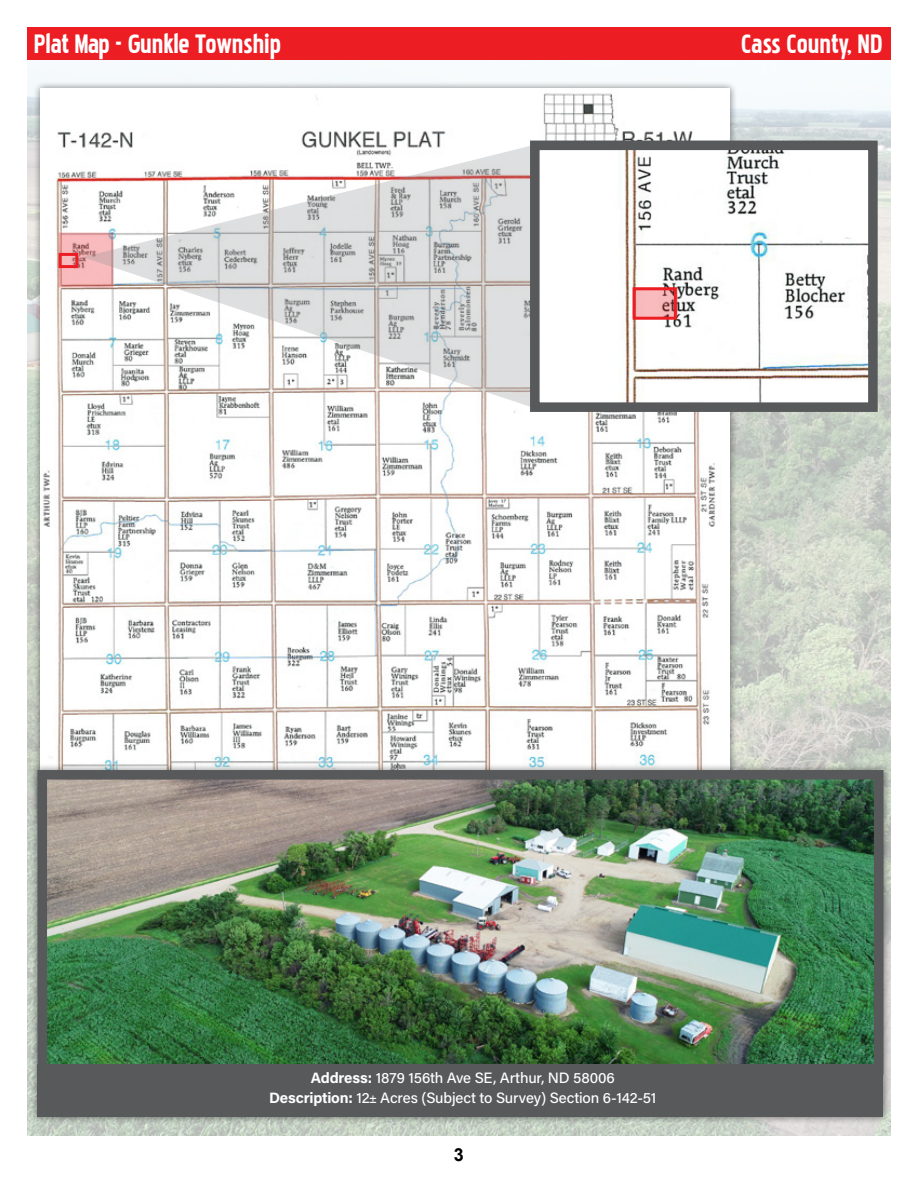
<style>
.page{position:relative;width:918px;height:1188px;background:#fff}
.page>*{position:absolute;margin:0;border:0;box-sizing:border-box;transform-origin:0 0}
.t1{font:33px "Pakenham";color:#fff}
.t2{font:700 18px "Arial";color:#000}
.t3{font:500 15px/20.1px "Acumin Pro";letter-spacing:-.01em;color:#fff;text-align:center}
.s1{font-weight:700}
.s2{font-family:"Helvetica LT Pro";font-weight:400;font-stretch:condensed}
</style>
<div class="page">
<img style="left:27px;top:59px;width:864px;height:1076px">
<div style="left:27px;top:27px;width:864px;height:32px;background:#ed1d24"></div>
<div style="left:33px;top:81px;width:704px;height:749px;background:#000;opacity:.5"></div>
<img style="left:40px;top:88px;width:690px;height:674px">
<svg style="left:59px;top:233px;width:24px;height:54px"></svg>
<div style="left:30px;top:762px;width:861px;height:363px;background:#000;opacity:.5"></div>
<img style="left:49px;top:781px;width:824px;height:283px">
<div style="left:38px;top:770px;width:846px;height:305px;border:10px solid #58595b"></div>
<div style="left:38px;top:1064px;width:846px;height:53px;background:#58595b"></div>
<svg style="left:83px;top:145px;width:447px;height:262px"></svg>
<img style="left:541px;top:152px;width:326px;height:249px">
<div style="left:530px;top:141px;width:348px;height:271px;border:10px solid #58595b"></div>
<div style="left:633px;top:287px;width:44px;height:33px;border:3px solid #ed1d24"></div>
<svg style="left:633px;top:287px;width:45px;height:31px"></svg>
<h1 class="t1" style="left:34px;top:29px;width:249px">Plat Map - Gunkle Township</h1>
<h1 class="t1" style="left:741px;top:29px;width:143px">Cass County, ND</h1>
<p class="t3" style="left:269px;top:1067px;width:389px"><span class="s1">Address:</span> 1879 156th Ave SE, Arthur, ND 58006<br><span class="s1">Description:</span> 12<span class="s2">±</span> Acres (Subject to Survey) Section 6-142-51</p>
<p class="t2" style="left:454px;top:1143px;width:12px">3</p>
</div>
